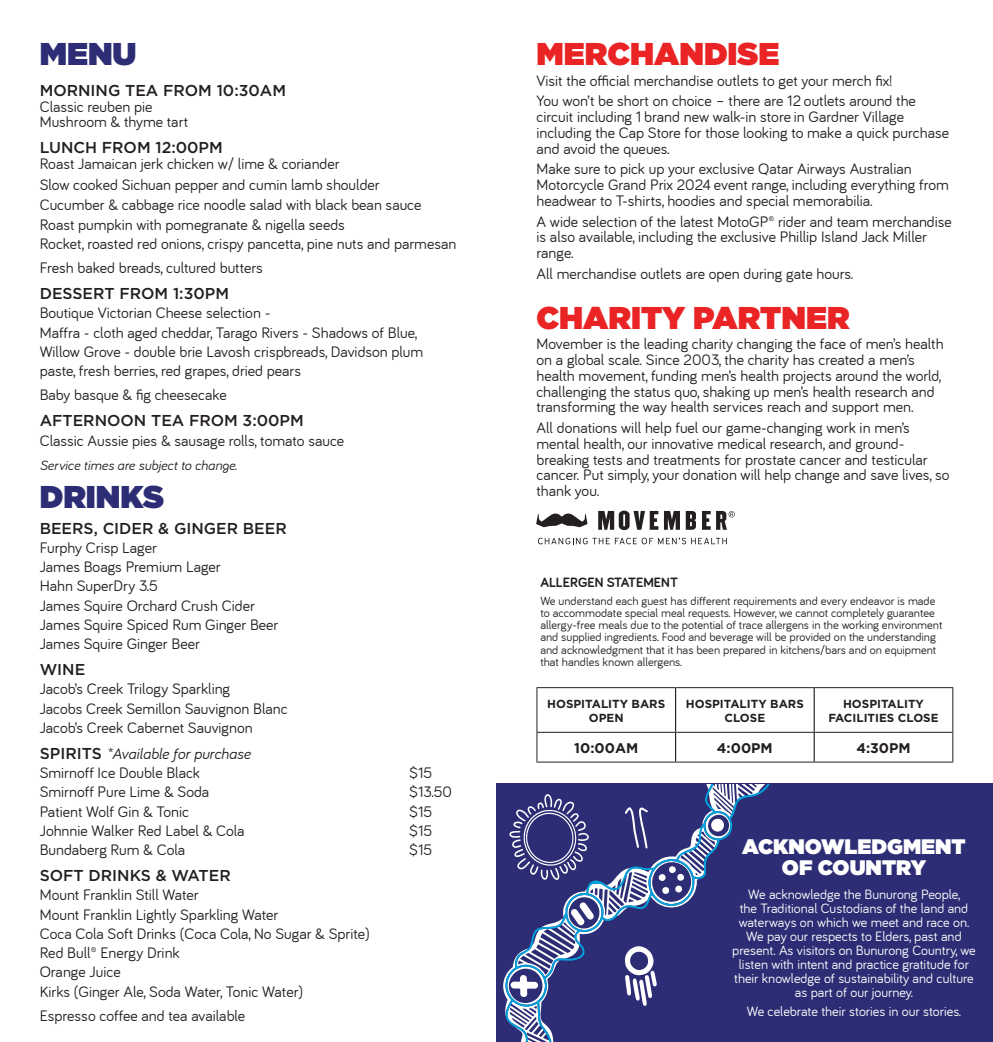
<style>
.page{position:relative;width:993px;height:1042px;background:#fff}
.page>*{position:absolute;margin:0;border:0;box-sizing:border-box;transform-origin:0 0}
.t1{font:900 31.5px "Gotham";color:#ea2424}
.t2{font:900 31.5px "Gotham";color:#2c2d74}
.t3{font:900 21px/21px "Gotham";color:#fff;text-align:center}
.t4{font:15.75px/15.8px "Bariol";color:#231f20}
.t5{font:500 15.75px "Gotham";color:#231f20}
.t6{font:italic 15.75px "Bariol";color:#231f20}
.t7{font:14px/14px "Bariol";color:#fff;text-align:center}
.t8{font:italic 14px "Bariol";color:#231f20}
.t9{font:700 14px "Gotham";color:#231f20}
.t10{font:700 14px "Bariol";color:#231f20}
.t11{font:12.25px/12.2px "Bariol";color:#231f20}
.t12{font:700 11.72px/14px "Gotham";color:#231f20;text-align:center}
.s1{font-family:"Gotham";font-weight:500;font-style:normal}
</style>
<div class="page">
<hr style="left:674px;top:688px;width:2px;height:44px;background:#231f20">
<hr style="left:813px;top:688px;width:1px;height:44px;background:#231f20">
<hr style="left:674px;top:733px;width:2px;height:28px;background:#231f20">
<svg style="left:813px;top:733px;width:1px;height:28px"></svg>
<hr style="left:536px;top:687px;width:139px;height:1px;background:#231f20">
<hr style="left:536px;top:688px;width:1px;height:44px;background:#231f20">
<hr style="left:675px;top:687px;width:138px;height:1px;background:#231f20">
<hr style="left:813px;top:687px;width:139px;height:1px;background:#231f20">
<hr style="left:952px;top:688px;width:1px;height:44px;background:#231f20">
<hr style="left:536px;top:732px;width:139px;height:1px;background:#231f20">
<svg style="left:536px;top:733px;width:1px;height:28px"></svg>
<hr style="left:675px;top:732px;width:138px;height:1px;background:#231f20">
<hr style="left:813px;top:732px;width:139px;height:1px;background:#231f20">
<svg style="left:952px;top:733px;width:1px;height:28px"></svg>
<hr style="left:536px;top:761px;width:139px;height:1px;background:#231f20">
<hr style="left:675px;top:761px;width:138px;height:1px;background:#231f20">
<hr style="left:813px;top:761px;width:139px;height:1px;background:#231f20">
<div style="left:496px;top:784px;width:496px;height:258px;background:#2c2d74"></div>
<svg style="left:503px;top:784px;width:262px;height:258px"></svg>
<svg style="left:538px;top:538px;width:188px;height:6px"></svg>
<svg style="left:536px;top:513px;width:51px;height:14px"></svg>
<svg style="left:702px;top:511px;width:32px;height:19px"></svg>
<svg style="left:685px;top:511px;width:10px;height:19px"></svg>
<svg style="left:598px;top:510px;width:81px;height:20px"></svg>
<p class="t2" style="left:40px;top:31px;width:98px">MENU</p>
<p class="t5" style="left:40px;top:80px;width:248px">MORNING TEA FROM 10:30AM</p>
<p class="t4" style="left:40px;top:98px;width:150px">Classic reuben pie<br>Mushroom &amp; thyme tart</p>
<p class="t5" style="left:40px;top:137px;width:184px">LUNCH FROM 12:00PM</p>
<p class="t4" style="left:40px;top:156px;width:301px">Roast Jamaican jerk chicken w/ lime &amp; coriander</p>
<p class="t4" style="left:40px;top:177px;width:341px">Slow cooked Sichuan pepper and cumin lamb shoulder</p>
<p class="t4" style="left:40px;top:197px;width:383px">Cucumber &amp; cabbage rice noodle salad with black bean sauce</p>
<p class="t4" style="left:40px;top:215px;width:418px;line-height:19.2px">Roast pumpkin with pomegranate &amp; nigella seeds<br>Rocket, roasted red onions, crispy pancetta, pine nuts and parmesan</p>
<p class="t4" style="left:40px;top:260px;width:224px">Fresh baked breads, cultured butters</p>
<p class="t5" style="left:40px;top:283px;width:191px">DESSERT FROM 1:30PM</p>
<p class="t4" style="left:40px;top:303px;width:385px;line-height:19.2px">Boutique Victorian Cheese selection -<br>Maffra - cloth aged cheddar, Tarago Rivers - Shadows of Blue, Willow Grove - double brie Lavosh crispbreads, Davidson plum paste, fresh berries, red grapes, dried pears</p>
<p class="t4" style="left:40px;top:387px;width:189px">Baby basque &amp; fig cheesecake</p>
<p class="t5" style="left:40px;top:410px;width:265px">AFTERNOON TEA FROM 3:00PM</p>
<p class="t4" style="left:40px;top:432px;width:306px">Classic Aussie pies &amp; sausage rolls, tomato sauce</p>
<p class="t8" style="left:40px;top:457px;width:199px">Service times are subject to change.</p>
<p class="t2" style="left:40px;top:474px;width:126px">DRINKS</p>
<p class="t5" style="left:40px;top:518px;width:248px">BEERS, CIDER &amp; GINGER BEER</p>
<p class="t4" style="left:40px;top:540px;width:119px">Furphy Crisp Lager</p>
<p class="t4" style="left:40px;top:559px;width:182px">James Boags Premium Lager</p>
<p class="t4" style="left:40px;top:578px;width:120px">Hahn SuperDry 3.5</p>
<p class="t4" style="left:40px;top:597px;width:217px">James Squire Orchard Crush Cider</p>
<p class="t4" style="left:40px;top:617px;width:240px">James Squire Spiced Rum Ginger Beer</p>
<p class="t4" style="left:40px;top:636px;width:162px">James Squire Ginger Beer</p>
<p class="t5" style="left:40px;top:659px;width:47px">WINE</p>
<p class="t4" style="left:40px;top:681px;width:192px">Jacob’s Creek Trilogy Sparkling</p>
<p class="t4" style="left:40px;top:700px;width:249px">Jacobs Creek Semillon Sauvignon Blanc</p>
<p class="t4" style="left:40px;top:720px;width:214px">Jacob’s Creek Cabernet Sauvignon</p>
<p class="t6" style="left:40px;top:745px;width:212px"><span class="s1">SPIRITS</span> *Available for purchase</p>
<p class="t4" style="left:40px;top:765px;width:162px">Smirnoff Ice Double Black</p>
<p class="t4" style="left:409px;top:765px;width:25px">$15</p>
<p class="t4" style="left:40px;top:784px;width:171px">Smirnoff Pure Lime &amp; Soda</p>
<p class="t4" style="left:409px;top:784px;width:44px">$13.50</p>
<p class="t4" style="left:40px;top:803px;width:151px">Patient Wolf Gin &amp; Tonic</p>
<p class="t4" style="left:409px;top:803px;width:25px">$15</p>
<p class="t4" style="left:40px;top:823px;width:206px">Johnnie Walker Red Label &amp; Cola</p>
<p class="t4" style="left:409px;top:823px;width:25px">$15</p>
<p class="t4" style="left:40px;top:842px;width:147px">Bundaberg Rum &amp; Cola</p>
<p class="t4" style="left:409px;top:842px;width:25px">$15</p>
<p class="t5" style="left:40px;top:865px;width:192px">SOFT DRINKS &amp; WATER</p>
<p class="t4" style="left:40px;top:887px;width:161px">Mount Franklin Still Water</p>
<p class="t4" style="left:40px;top:906px;width:240px">Mount Franklin Lightly Sparkling Water</p>
<p class="t4" style="left:40px;top:925px;width:331px">Coca Cola Soft Drinks (Coca Cola, No Sugar &amp; Sprite)</p>
<p class="t4" style="left:40px;top:945px;width:141px">Red Bull® Energy Drink</p>
<p class="t4" style="left:40px;top:964px;width:83px">Orange Juice</p>
<p class="t4" style="left:40px;top:983px;width:265px">Kirks (Ginger Ale, Soda Water, Tonic Water)</p>
<p class="t4" style="left:40px;top:1007px;width:207px">Espresso coffee and tea available</p>
<p class="t1" style="left:536px;top:31px;width:244px">MERCHANDISE</p>
<p class="t4" style="left:536px;top:72px;width:357px">Visit the official merchandise outlets to get your merch fix!</p>
<p class="t4" style="left:536px;top:93px;width:414px">You won’t be short on choice – there are 12 outlets around the circuit including 1 brand new walk-in store in Gardner Village including the Cap Store for those looking to make a quick purchase and avoid the queues.</p>
<p class="t4" style="left:536px;top:161px;width:414px">Make sure to pick up your exclusive Qatar Airways Australian<br>Motorcycle Grand Prix 2024 event range, including everything from headwear to T-shirts, hoodies and special memorabilia.</p>
<p class="t4" style="left:536px;top:213px;width:417px">A wide selection of the latest MotoGP® rider and team merchandise is also available, including the exclusive Phillip Island Jack Miller range.</p>
<p class="t4" style="left:536px;top:266px;width:318px">All merchandise outlets are open during gate hours.</p>
<p class="t1" style="left:536px;top:295px;width:314px">CHARITY PARTNER</p>
<p class="t4" style="left:536px;top:336px;width:408px">Movember is the leading charity changing the face of men’s health on a global scale. Since 2003, the charity has created a men’s health movement, funding men’s health projects around the world, challenging the status quo, shaking up men’s health research and transforming the way health services reach and support men.</p>
<p class="t4" style="left:536px;top:420px;width:414px">All donations will help fuel our game-changing work in men’s mental health, our innovative medical research, and ground&shy;breaking tests and treatments for prostate cancer and testicular cancer. Put simply, your donation will help change and save lives, so thank you.</p>
<p class="t10" style="left:540px;top:575px;width:139px">ALLERGEN STATEMENT</p>
<p class="t11" style="left:540px;top:594px;width:403px">We understand each guest has different requirements and every endeavor is made to accommodate special meal requests. However, we cannot completely guarantee allergy-free meals due to the potential of trace allergens in the working environment and supplied ingredients. Food and beverage will be provided on the understanding and acknowledgment that it has been prepared in kitchens/bars and on equipment that handles known allergens.</p>
<p class="t12" style="left:547px;top:696px;width:119px">HOSPITALITY BARS<br>OPEN</p>
<p class="t12" style="left:685px;top:696px;width:119px">HOSPITALITY BARS<br>CLOSE</p>
<p class="t12" style="left:828px;top:696px;width:112px">HOSPITALITY<br>FACILITIES CLOSE</p>
<p class="t9" style="left:574px;top:738px;width:66px">10:00AM</p>
<p class="t9" style="left:716px;top:738px;width:57px">4:00PM</p>
<p class="t9" style="left:856px;top:738px;width:56px">4:30PM</p>
<p class="t3" style="left:742px;top:835px;width:225px">ACKNOWLEDGMENT<br>OF COUNTRY</p>
<p class="t7" style="left:732px;top:887px;width:245px">We acknowledge the Bunurong People,<br>the Traditional Custodians of the land and waterways on which we meet and race on.<br>We pay our respects to Elders, past and present. As visitors on Bunurong Country, we listen with intent and practice gratitude for their knowledge of sustainability and culture as part of our journey.</p>
<p class="t7" style="left:746px;top:1004px;width:216px">We celebrate their stories in our stories.</p>
</div>
